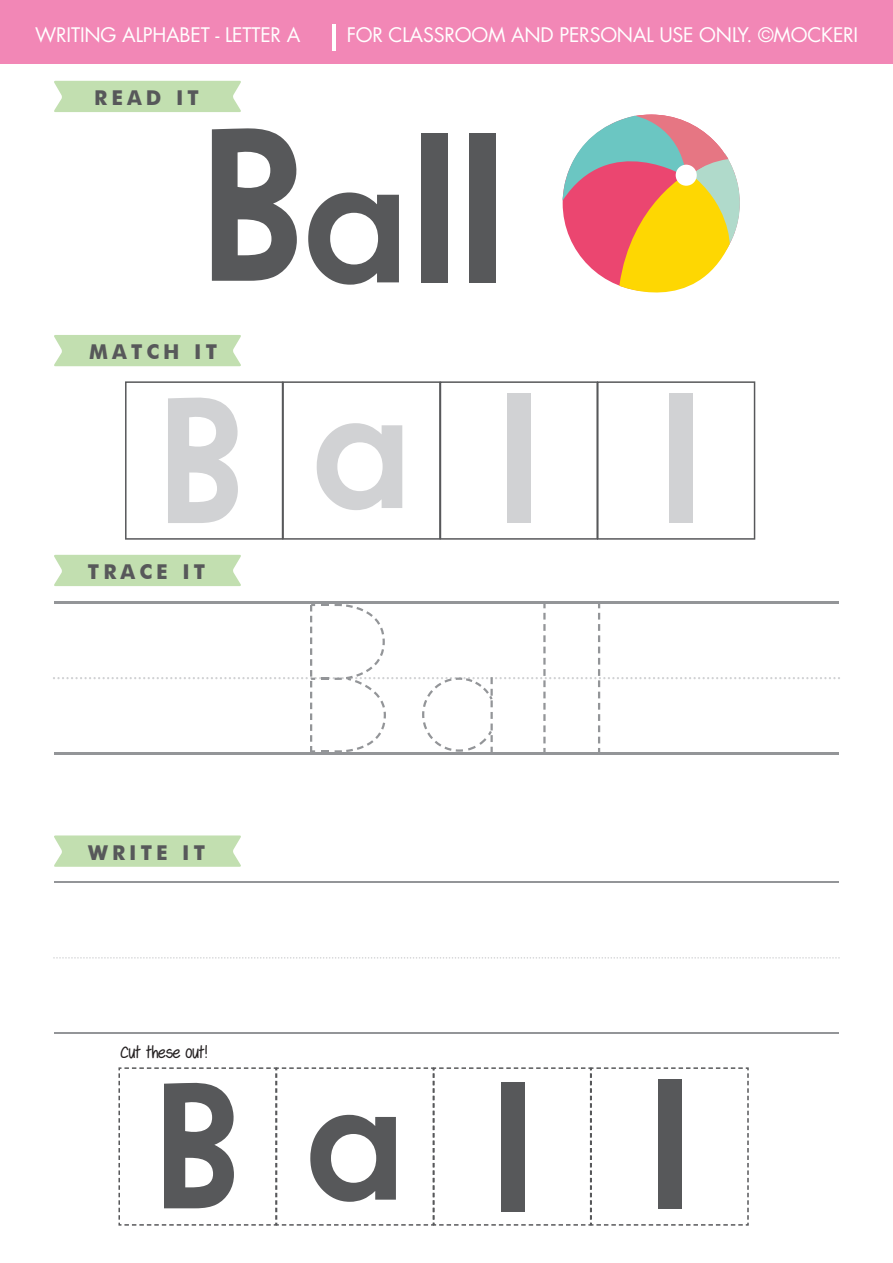
<style>
.page{position:relative;width:893px;height:1263px;background:#fff}
.page>*{position:absolute;margin:0;border:0;box-sizing:border-box;transform-origin:0 0}
.t1{font:700 202.5px "Century Gothic";color:#57585a}
.t2{font:700 175.8px "Century Gothic";color:#d1d2d4}
.t3{font:700 175.8px "Century Gothic";color:#57585a}
.t4{font:700 155.7px "Century Gothic";color:#d1d2d4}
.t5{font:700 155.7px "Century Gothic";color:#57585a}
.t6{font:700 20.4px "Futura BT";letter-spacing:.2em;color:#57585a}
.t7{font:19.5px "Futura LT";letter-spacing:-.01em;color:#fff}
.t8{font:18px "Swagger";color:#231f20}
.s1{font-size:165px}
</style>
<div class="page">
<div style="left:0;top:0;width:893px;height:64px;background:#f287b6"></div>
<hr style="left:333px;top:24px;width:3px;height:27px;background:#fff">
<hr style="left:54px;top:882px;width:785px;height:1px;background:#939598">
<hr style="left:54px;top:1032px;width:785px;height:2px;background:#939598">
<svg style="left:53px;top:957px;width:787px;height:1px"></svg>
<div style="left:54px;top:81px;width:187px;height:31px;background:#c2dfb0"></div>
<div style="left:54px;top:555px;width:187px;height:31px;background:#c2dfb0"></div>
<div style="left:54px;top:335px;width:187px;height:31px;background:#c2dfb0"></div>
<svg style="left:54px;top:835px;width:187px;height:32px;background:#c5e0b4"></svg>
<svg style="left:562px;top:114px;width:178px;height:179px"></svg>
<div style="left:676px;top:165px;width:21px;height:21px;background:#fff;border-radius:50%"></div>
<svg style="left:212px;top:128px;width:85px;height:153px"></svg>
<svg style="left:125px;top:381px;width:630px;height:159px"></svg>
<svg style="left:118px;top:1067px;width:631px;height:159px"></svg>
<svg style="left:53px;top:601px;width:787px;height:154px"></svg>
<p class="t7" style="left:35px;top:23px;width:267px">WRITING ALPHABET - LETTER A</p>
<p class="t7" style="left:347px;top:23px;width:513px">FOR CLASSROOM AND PERSONAL USE ONLY. ©MOCKERI</p>
<p class="t6" style="left:94px;top:85px;width:106px">READ IT</p>
<p class="t6" style="left:89px;top:340px;width:129px">MATCH IT</p>
<p class="t6" style="left:88px;top:559px;width:119px">TRACE IT</p>
<h1 class="t1" style="left:301px;top:81px;width:208px"><span class="s1">a</span>ll</h1>
<h3 class="t4" style="left:310px;top:354px;width:104px">a</h3>
<h2 class="t2" style="left:498px;top:349px;width:44px">l</h2>
<p class="t6" style="left:88px;top:840px;width:118px">wRITE IT</p>
<p class="t8" style="left:120px;top:1043px;width:88px">Cut these out!</p>
<h3 class="t5" style="left:304px;top:1045px;width:104px">a</h3>
<h2 class="t3" style="left:492px;top:1037px;width:44px">l</h2>
<h2 class="t2" style="left:660px;top:349px;width:44px">l</h2>
<h2 class="t3" style="left:649px;top:1034px;width:44px">l</h2>
</div>
